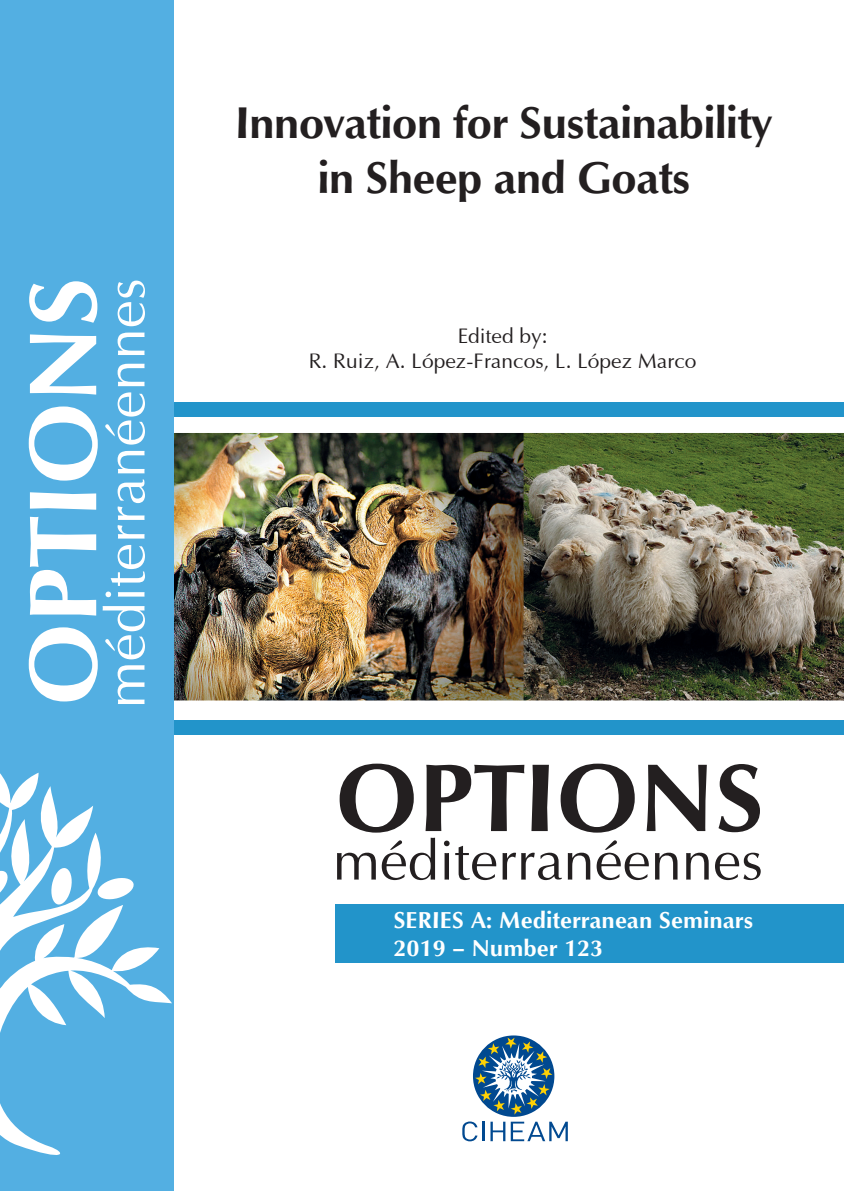
<style>
.page{position:relative;width:844px;height:1191px;background:#fff}
.page>*{position:absolute;margin:0;border:0;box-sizing:border-box;transform-origin:0 0}
.t1{font:700 45.5px/54.6px "Optimum";letter-spacing:-.02em;color:#231f20;text-align:center}
.t2{font:700 23.62px/28.3px "Optimum";color:#fff}
.t3{font:21px "Optimum";color:#231f20}
</style>
<div class="page">
<div style="left:81px;top:402px;width:762px;height:15px;background:#2294ca"></div>
<div style="left:81px;top:719px;width:762px;height:15px;background:#2294ca"></div>
<svg style="left:473px;top:1035px;width:81px;height:81px"></svg>
<svg style="left:475px;top:1037px;width:77px;height:77px"></svg>
<svg style="left:462px;top:1121px;width:15px;height:20px"></svg>
<hr style="left:482px;top:1121px;width:2px;height:20px;background:#014990">
<svg style="left:490px;top:1121px;width:77px;height:20px"></svg>
<div style="left:335px;top:904px;width:508px;height:58px;background:#2294ca"></div>
<img style="left:174px;top:433px;width:669px;height:267px">
<div style="left:0;top:0;width:174px;height:1191px;background:#53afe2"></div>
<svg style="left:29px;top:280px;width:116px;height:424px"></svg>
<svg style="left:337px;top:763px;width:423px;height:117px"></svg>
<svg style="left:0;top:772px;width:172px;height:383px"></svg>
<hr style="left:0;top:1062px;width:1px;height:129px;background:#2294ca">
<svg style="left:0;top:1072px;width:1px;height:18px"></svg>
<p class="t1" style="left:235px;top:95px;width:538px">Innovation for Sustainability in Sheep and Goats</p>
<p class="t3" style="left:457px;top:323px;width:91px">Edited by:</p>
<p class="t3" style="left:309px;top:348px;width:389px">R. Ruiz, A. López-Francos, L. López Marco</p>
<p class="t2" style="left:393px;top:905px;width:361px">SERIES A: Mediterranean Seminars<br>2019 – Number 123</p>
</div>
